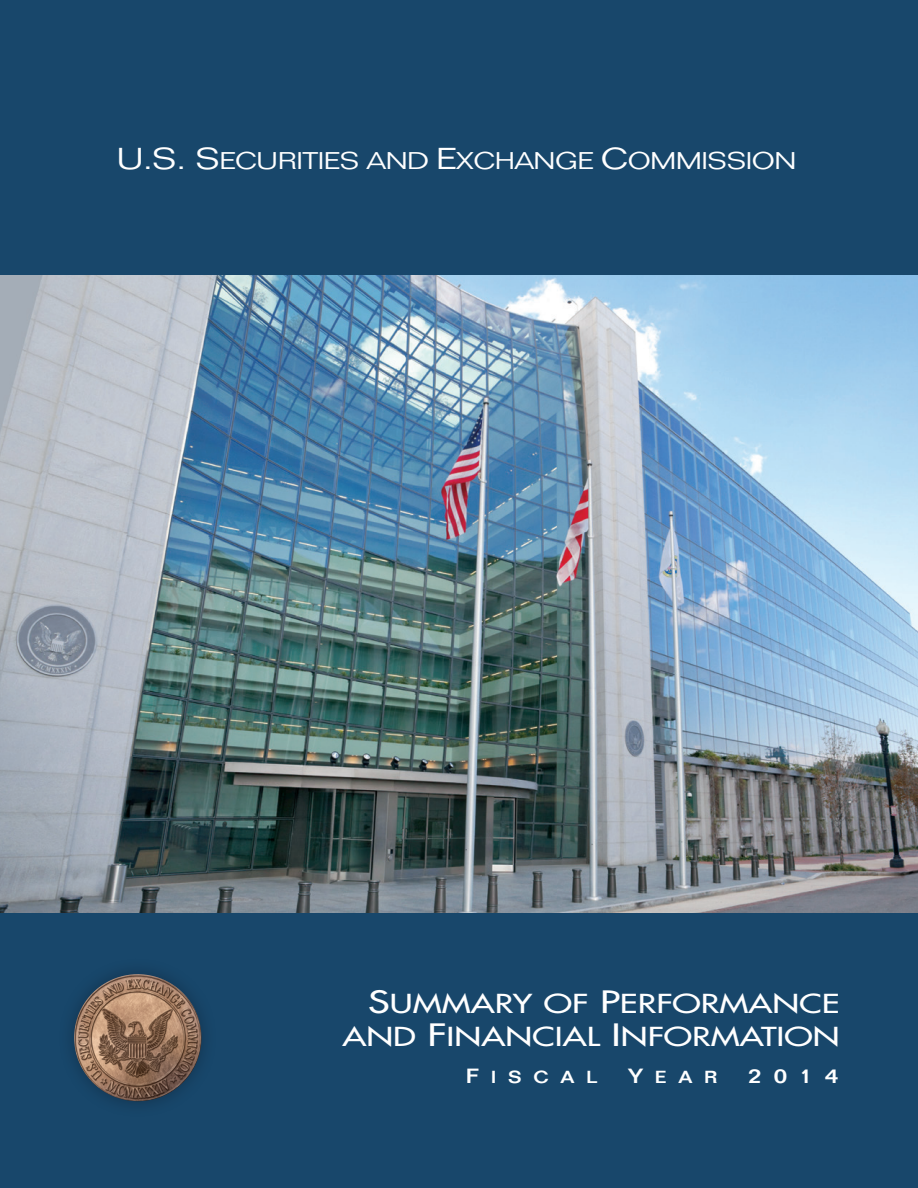
<style>
.page{position:relative;width:918px;height:1188px;background:#18476b}
.page>*{position:absolute;margin:0;border:0;box-sizing:border-box;transform-origin:0 0}
.t1{font:25.5px/33px "Futura Std Medium SC850";color:#fff;text-align:right;scale:1.34 1}
.t2{font:300 23.7px "Folio Std";letter-spacing:-.02em;color:#fff;scale:1.25 1}
.t3{font:20.1px "Folio Std Medium SC850";color:#fff;scale:1.2 1}
.t4{font:17.1px "Folio Std Medium SC850";letter-spacing:.59em;color:#fff;scale:1.2 1}
.s1{font-size:29.7px}
.s2{font-size:30px}
.s3{font-size:20.1px}
</style>
<div class="page">
<img style="left:0;top:276px;width:918px;height:636px">
<div style="left:58px;top:957px;width:160px;height:161px;background:#07111d;opacity:.37"></div>
<img style="left:110px;top:974px;width:28px;height:7px">
<p class="t2" style="left:117px;top:146px;width:545px"><span class="s1">U.S. S</span>ECURITIES AND <span class="s1">E</span>XCHANGE <span class="s1">C</span>OMMISSION</p>
<p class="t1" style="left:342px;top:987px;width:373px"><span class="s2">S</span>UMMARY OF <span class="s2">P</span>ERFORMANCE<br>AND <span class="s2">F</span>INANCIAL <span class="s2">I</span> NFORMATION</p>
<p class="t4" style="left:466px;top:1067px;width:111px"><span class="s3">F</span>ISCAL</p>
<p class="t4" style="left:628px;top:1067px;width:76px"><span class="s3">Y</span>EAR</p>
<p class="t3" style="left:748px;top:1064px;width:76px">2014</p>
</div>
